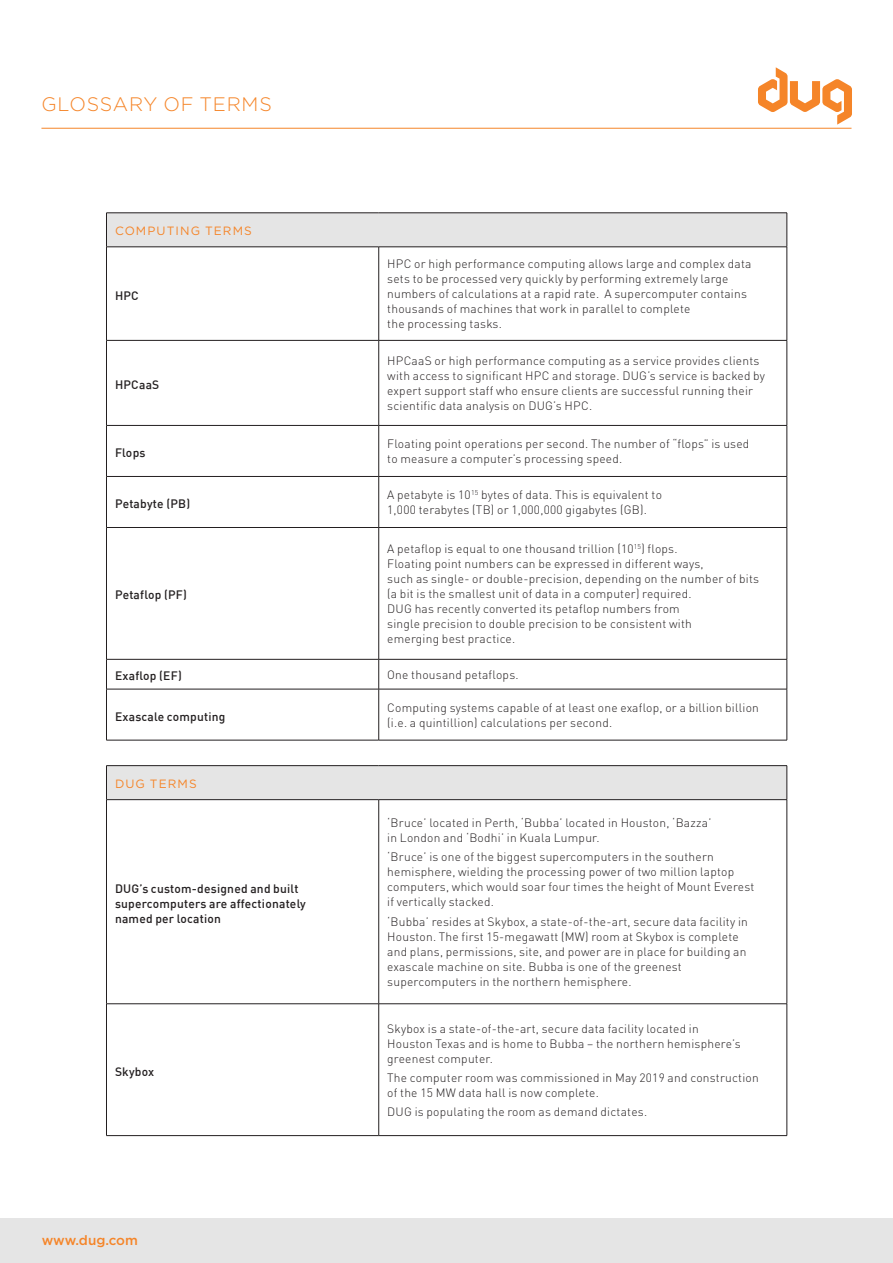
<style>
.page{position:relative;width:893px;height:1263px;background:#fff}
.page>*{position:absolute;margin:0;border:0;box-sizing:border-box;transform-origin:0 0}
.t1{font:300 19.5px "Gotham";letter-spacing:.04em;color:#f58529}
.t2{font:500 13.5px "Gotham";letter-spacing:-.005em;color:#f58529}
.Text{font:300 12px/15px "DIN Pro";letter-spacing:.02em;color:#231f20}
.Text-2{font:500 12px/15px "DIN";letter-spacing:.02em;color:#231f20}
.t3{font:12px "Gotham";letter-spacing:.09em;color:#f58529}
</style>
<div class="page">
<div style="left:0;top:1218px;width:893px;height:45px;background:#e5e5e5"></div>
<svg style="left:758px;top:67px;width:94px;height:58px"></svg>
<hr style="left:41px;top:128px;width:810px;height:1px;background:#f58529">
<svg style="left:107px;top:214px;width:680px;height:585px"></svg>
<hr style="left:106px;top:213px;width:273px;height:1px;background:#231f20">
<hr style="left:106px;top:213px;width:1px;height:34px;background:#231f20">
<hr style="left:379px;top:213px;width:408px;height:1px;background:#231f20">
<hr style="left:787px;top:213px;width:1px;height:34px;background:#231f20">
<hr style="left:106px;top:247px;width:273px;height:1px;background:#231f20">
<hr style="left:106px;top:247px;width:1px;height:93px;background:#231f20">
<hr style="left:379px;top:247px;width:408px;height:1px;background:#231f20">
<hr style="left:378px;top:247px;width:1px;height:93px;background:#231f20">
<hr style="left:787px;top:247px;width:1px;height:93px;background:#231f20">
<hr style="left:106px;top:340px;width:273px;height:1px;background:#231f20">
<hr style="left:106px;top:341px;width:1px;height:84px;background:#231f20">
<hr style="left:379px;top:340px;width:408px;height:1px;background:#231f20">
<hr style="left:378px;top:341px;width:1px;height:84px;background:#231f20">
<hr style="left:787px;top:341px;width:1px;height:84px;background:#231f20">
<hr style="left:106px;top:425px;width:273px;height:1px;background:#231f20">
<hr style="left:106px;top:426px;width:1px;height:50px;background:#231f20">
<hr style="left:379px;top:425px;width:408px;height:1px;background:#231f20">
<hr style="left:378px;top:426px;width:1px;height:50px;background:#231f20">
<hr style="left:787px;top:426px;width:1px;height:50px;background:#231f20">
<hr style="left:106px;top:476px;width:273px;height:1px;background:#231f20">
<hr style="left:106px;top:477px;width:1px;height:50px;background:#231f20">
<hr style="left:379px;top:476px;width:408px;height:1px;background:#231f20">
<hr style="left:378px;top:477px;width:1px;height:50px;background:#231f20">
<hr style="left:787px;top:477px;width:1px;height:50px;background:#231f20">
<hr style="left:106px;top:527px;width:273px;height:1px;background:#231f20">
<hr style="left:106px;top:528px;width:1px;height:131px;background:#231f20">
<hr style="left:379px;top:527px;width:408px;height:1px;background:#231f20">
<hr style="left:378px;top:528px;width:1px;height:131px;background:#231f20">
<hr style="left:787px;top:528px;width:1px;height:131px;background:#231f20">
<hr style="left:106px;top:659px;width:273px;height:1px;background:#231f20">
<hr style="left:106px;top:659px;width:1px;height:30px;background:#231f20">
<hr style="left:379px;top:659px;width:408px;height:1px;background:#231f20">
<hr style="left:378px;top:659px;width:1px;height:30px;background:#231f20">
<hr style="left:787px;top:659px;width:1px;height:30px;background:#231f20">
<hr style="left:106px;top:689px;width:273px;height:1px;background:#231f20">
<hr style="left:106px;top:689px;width:1px;height:51px;background:#231f20">
<hr style="left:379px;top:689px;width:408px;height:1px;background:#231f20">
<hr style="left:378px;top:689px;width:1px;height:51px;background:#231f20">
<hr style="left:787px;top:689px;width:1px;height:51px;background:#231f20">
<hr style="left:106px;top:740px;width:273px;height:1px;background:#231f20">
<hr style="left:379px;top:740px;width:408px;height:1px;background:#231f20">
<hr style="left:106px;top:765px;width:273px;height:1px;background:#231f20">
<hr style="left:106px;top:766px;width:1px;height:33px;background:#231f20">
<hr style="left:379px;top:765px;width:408px;height:1px;background:#231f20">
<hr style="left:787px;top:766px;width:1px;height:33px;background:#231f20">
<hr style="left:106px;top:799px;width:273px;height:1px;background:#231f20">
<hr style="left:106px;top:800px;width:1px;height:203px;background:#231f20">
<hr style="left:379px;top:799px;width:408px;height:1px;background:#231f20">
<hr style="left:378px;top:800px;width:1px;height:203px;background:#231f20">
<hr style="left:787px;top:800px;width:1px;height:203px;background:#231f20">
<hr style="left:106px;top:1003px;width:273px;height:1px;background:#231f20">
<hr style="left:106px;top:1004px;width:1px;height:131px;background:#231f20">
<hr style="left:379px;top:1003px;width:408px;height:1px;background:#231f20">
<hr style="left:378px;top:1004px;width:1px;height:131px;background:#231f20">
<hr style="left:787px;top:1004px;width:1px;height:131px;background:#231f20">
<hr style="left:106px;top:1135px;width:273px;height:1px;background:#231f20">
<hr style="left:379px;top:1135px;width:408px;height:1px;background:#231f20">
<p class="t1" style="left:41px;top:94px;width:232px">GLOSSARY OF TERMS</p>
<p class="t3" style="left:115px;top:224px;width:138px">COMPUTING TERMS</p>
<p class="Text-2" style="left:115px;top:287px;width:25px">HPC</p>
<p class="Text-2" style="left:115px;top:377px;width:46px">HPCaaS</p>
<p class="Text" style="left:387px;top:255px;width:366px">HPC or high performance computing allows large and complex data sets to be processed very quickly by performing extremely large numbers of calculations at a rapid rate. A supercomputer contains thousands of machines that work in parallel to complete<br>the processing tasks.</p>
<p class="Text" style="left:387px;top:352px;width:379px">HPCaaS or high performance computing as a service provides clients with access to significant HPC and storage. DUG’s service is backed by expert support staff who ensure clients are successful running their scientific data analysis on DUG’s HPC.</p>
<p class="Text-2" style="left:115px;top:445px;width:32px">Flops</p>
<p class="Text" style="left:387px;top:435px;width:364px">Floating point operations per second. The number of “flops” is used to measure a computer’s processing speed.</p>
<p class="Text-2" style="left:115px;top:496px;width:77px">Petabyte (PB)</p>
<p class="Text" style="left:387px;top:486px;width:276px">A petabyte is 10<sup>15</sup> bytes of data. This is equivalent to<br>1,000 terabytes (TB) or 1,000,000 gigabytes (GB).</p>
<p class="Text-2" style="left:115px;top:587px;width:74px">Petaflop (PF)</p>
<p class="Text" style="left:387px;top:540px;width:373px">A petaflop is equal to one thousand trillion (10<sup>15</sup>) flops.<br>Floating point numbers can be expressed in different ways,<br>such as single- or double-precision, depending on the number of bits (a bit is the smallest unit of data in a computer) required.</p>
<p class="Text" style="left:387px;top:600px;width:306px">DUG has recently converted its petaflop numbers from single precision to double precision to be consistent with emerging best practice.</p>
<p class="Text-2" style="left:115px;top:668px;width:68px">Exaflop (EF)</p>
<p class="Text" style="left:387px;top:666px;width:133px">One thousand petaflops.</p>
<p class="Text-2" style="left:115px;top:708px;width:112px">Exascale computing</p>
<p class="Text" style="left:387px;top:699px;width:373px">Computing systems capable of at least one exaflop, or a billion billion (i.e. a quintillion) calculations per second.</p>
<p class="t3" style="left:115px;top:777px;width:83px">DUG TERMS</p>
<p class="Text-2" style="left:115px;top:880px;width:192px">DUG’s custom-designed and built supercomputers are affectionately named per location</p>
<p class="Text-2" style="left:115px;top:1063px;width:41px">Skybox</p>
<p class="t2" style="left:42px;top:1232px;width:98px">www.dug.com</p>
<p class="Text" style="left:387px;top:814px;width:326px">‘Bruce’ located in Perth, ‘Bubba’ located in Houston, ‘Bazza’ in London and ‘Bodhi’ in Kuala Lumpur.</p>
<p class="Text" style="left:387px;top:848px;width:369px">‘Bruce’ is one of the biggest supercomputers in the southern hemisphere, wielding the processing power of two million laptop computers, which would soar four times the height of Mount Everest if vertically stacked.</p>
<p class="Text" style="left:387px;top:913px;width:362px">‘Bubba’ resides at Skybox, a state-of-the-art, secure data facility in Houston. The first 15-megawatt (MW) room at Skybox is complete and plans, permissions, site, and power are in place for building an exascale machine on site. Bubba is one of the greenest supercomputers in the northern hemisphere.</p>
<p class="Text" style="left:387px;top:1020px;width:355px">Skybox is a state-of-the-art, secure data facility located in<br>Houston Texas and is home to Bubba – the northern hemisphere’s greenest computer.</p>
<p class="Text" style="left:387px;top:1069px;width:373px">The computer room was commissioned in May 2019 and construction of the 15 MW data hall is now complete.</p>
<p class="Text" style="left:387px;top:1103px;width:261px">DUG is populating the room as demand dictates.</p>
</div>
